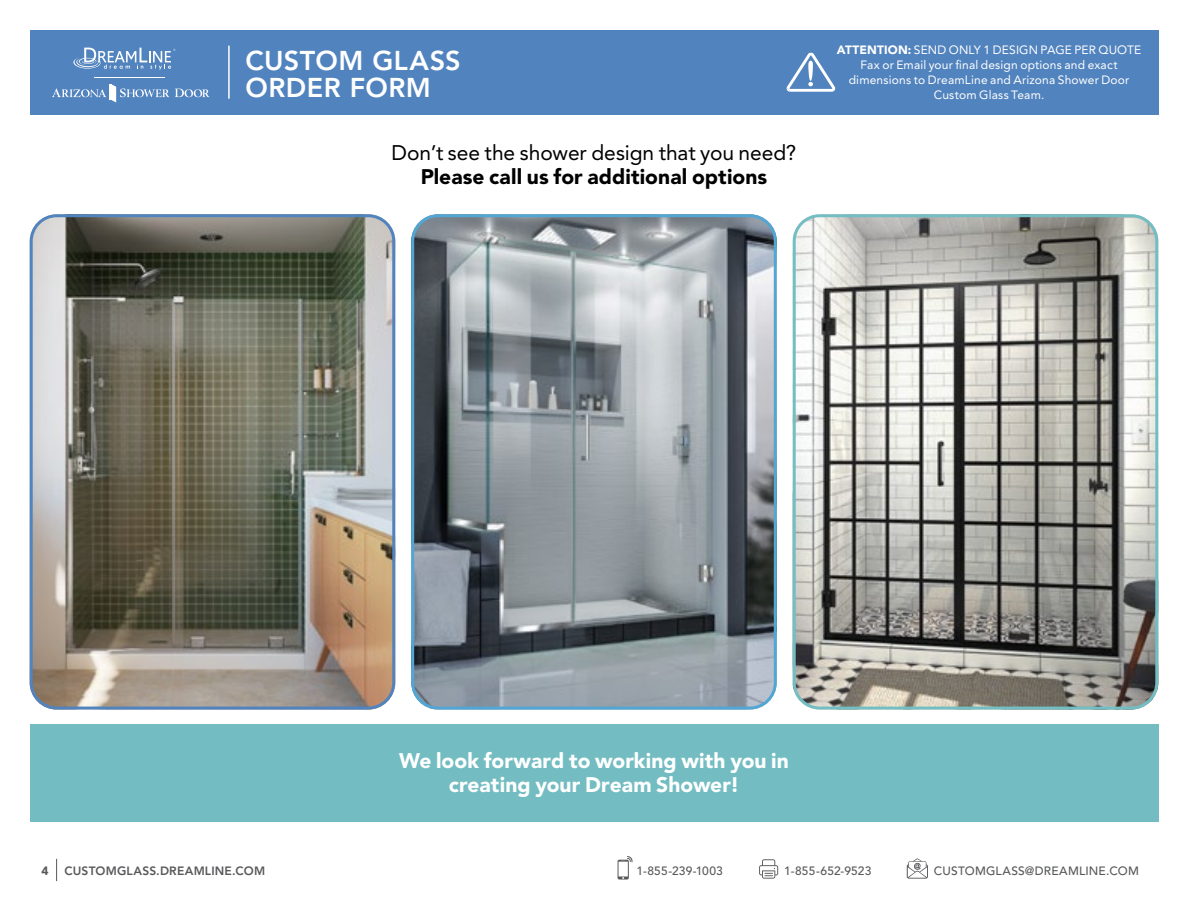
<style>
.page{position:relative;width:1188px;height:918px;background:#fff}
.page>*{position:absolute;margin:0;border:0;box-sizing:border-box;transform-origin:0 0}
.t1{font:800 27px/27px "Avenir LT Pro";letter-spacing:.015em;color:#fff}
.t2{font:900 21px/24px "Avenir LT Pro";letter-spacing:.005em;color:#fff;text-align:center}
.t3{font:21px "Avenir LT Pro";color:#000}
.t4{font:900 21px "Avenir LT Pro";letter-spacing:.005em;color:#000}
.t5{font:12px/15px "Avenir LT Pro";letter-spacing:.015em;color:#fff;text-align:center}
.t6{font:500 12px "Avenir LT Pro";letter-spacing:.015em;color:#58595b}
.t7{font:800 12px "Avenir LT Pro";letter-spacing:.015em;color:#58595b}
.t8{font:900 12px "Avenir LT Pro";color:#58595b}
.s1{font-weight:900}
</style>
<div class="page">
<svg style="left:618px;top:856px;width:15px;height:24px"></svg>
<svg style="left:759px;top:859px;width:19px;height:20px"></svg>
<svg style="left:907px;top:858px;width:21px;height:21px"></svg>
<svg style="left:56px;top:859px;width:1px;height:22px"></svg>
<div style="left:30px;top:30px;width:1128px;height:84px;background:#5183be"></div>
<hr style="left:228px;top:46px;width:2px;height:53px;background:#fff">
<svg style="left:787px;top:53px;width:48px;height:39px"></svg>
<svg style="left:73px;top:48px;width:102px;height:22px"></svg>
<svg style="left:175px;top:89px;width:35px;height:8px"></svg>
<svg style="left:52px;top:85px;width:117px;height:17px"></svg>
<hr style="left:94px;top:77px;width:71px;height:1px;background:#fff">
<div style="left:30px;top:725px;width:1128px;height:97px;background:#73bdc2"></div>
<img style="left:30px;top:218px;width:365px;height:488px">
<div style="left:30px;top:214px;width:365px;height:496px;border:3px solid #5183be;border-radius:26px"></div>
<img style="left:793px;top:218px;width:365px;height:488px">
<div style="left:793px;top:214px;width:365px;height:496px;border:3px solid #73bec2;border-radius:26px"></div>
<img style="left:415px;top:218px;width:358px;height:488px">
<div style="left:411px;top:214px;width:366px;height:496px;border:3px solid #53a6d3;border-radius:26px"></div>
<h1 class="t1" style="left:245px;top:47px;width:217px">CUSTOM GLASS<br>ORDER FORM</h1>
<p class="t5" style="left:837px;top:43px;width:306px"><span class="s1">ATTENTION:</span> SEND ONLY 1 DESIGN PAGE PER QUOTE Fax or Email your final design options and exact dimensions to DreamLine and Arizona Shower Door Custom Glass Team.</p>
<h2 class="t3" style="left:392px;top:140px;width:406px">Don’t see the shower design that you need?</h2>
<h2 class="t4" style="left:421px;top:164px;width:348px">Please call us for additional options</h2>
<h2 class="t2" style="left:399px;top:749px;width:391px">We look forward to working with you in creating your Dream Shower!</h2>
<p class="t8" style="left:42px;top:863px;width:9px">4</p>
<p class="t7" style="left:64px;top:863px;width:202px">CUSTOMGLASS.DREAMLINE.COM</p>
<p class="t6" style="left:636px;top:863px;width:88px">1-855-239-1003</p>
<p class="t6" style="left:784px;top:863px;width:89px">1-855-652-9523</p>
<p class="t6" style="left:934px;top:863px;width:206px">CUSTOMGLASS@DREAMLINE.COM</p>
</div>
